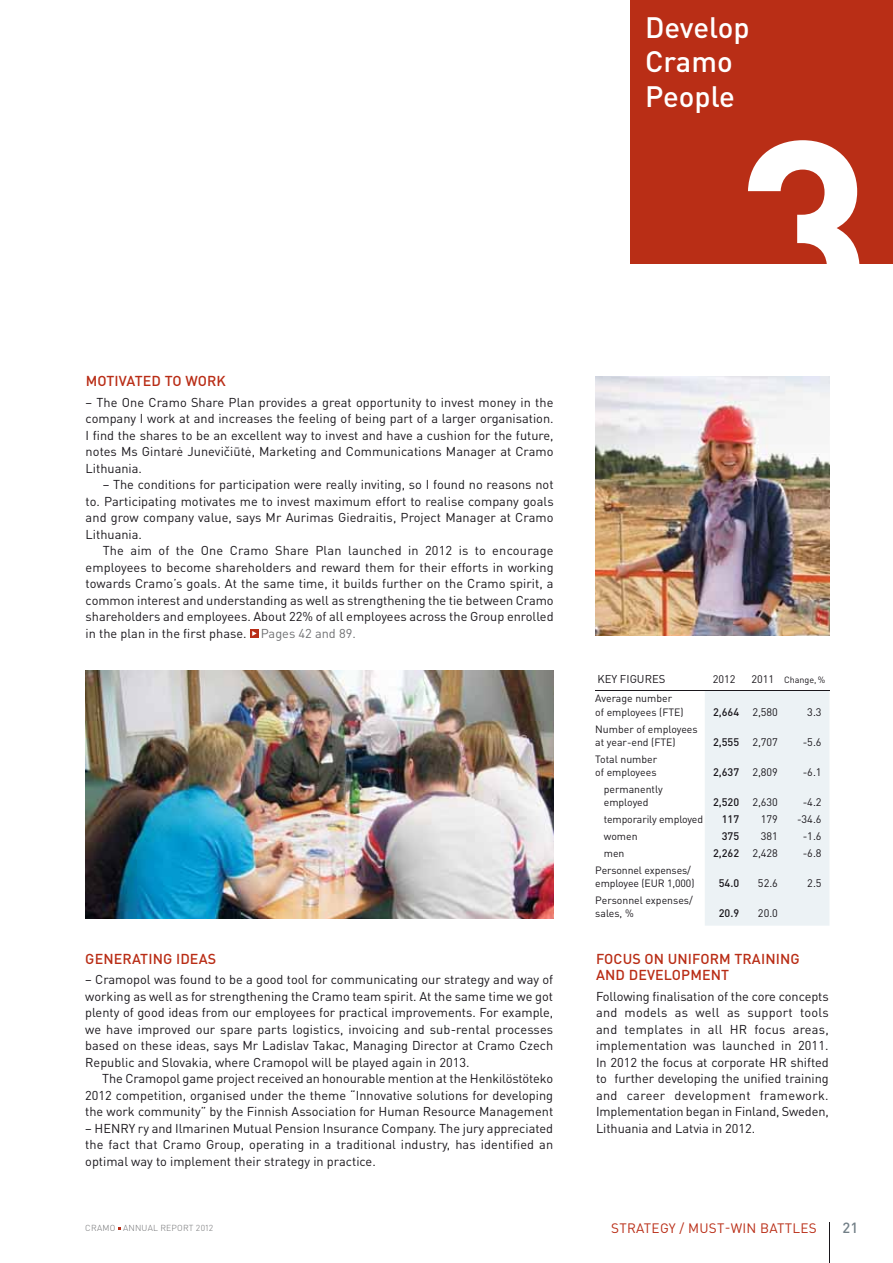
<style>
.page{position:relative;width:893px;height:1263px;background:#fff}
.page>*{position:absolute;margin:0;border:0;box-sizing:border-box;transform-origin:0 0}
.t1{font:500 29.25px/34.5px "DIN Pro";color:#fff}
.t2{font:500 14.7px "DIN Pro";color:#727f87}
.t3{font:500 14.25px/16.5px "DIN Pro";letter-spacing:.01em;color:#b92d16}
.t4{font:13.5px "DIN Pro";letter-spacing:.02em;color:#b92d16}
.t5{font:12.75px/16.5px "DIN Pro";color:#1a171c;text-align:justify}
.t6{font:11.25px "DIN Pro";color:#1a171c}
.t7{font:500 10.8px "DIN Pro";color:#1a171c}
.t8{font:10.8px "DIN Pro";color:#1a171c}
.t9{font:10.5px/13.5px "DIN Pro";color:#1a171c}
.t10{font:9px "DIN Pro";color:#1a171c}
.t11{font:300 8.7px "DIN Pro";letter-spacing:.02em;color:#6f7072}
.s1{color:#6f7072}
.s2{font-size:10.8px}
.s3{font-weight:400}
</style>
<div class="page">
<hr style="left:829px;top:1223px;width:1px;height:40px;background:#1a171c">
<div style="left:250px;top:629px;width:8px;height:9px;background:#b92d16"></div>
<svg style="left:252px;top:631px;width:4px;height:5px"></svg>
<div style="left:705px;top:691px;width:124px;height:235px;background:#ecf2f5"></div>
<hr style="left:595px;top:690px;width:234px;height:1px;background:#1a171c">
<img style="left:595px;top:377px;width:235px;height:259px">
<img style="left:85px;top:671px;width:468px;height:247px">
<div style="left:630px;top:0;width:262px;height:264px;background:#b92e16"></div>
<svg style="left:748px;top:140px;width:112px;height:124px"></svg>
<h1 class="t1" style="left:645px;top:13px;width:106px">Develop<br>Cramo<br>People</h1>
<p class="t3" style="left:86px;top:375px;width:142px">MOTIVATED TO WORK</p>
<p class="t5" style="left:86px;top:395px;width:469px">– The One Cramo Share Plan provides a great opportunity to invest money in the company I work at and increases the feeling of being part of a larger organisation.<br>I find the shares to be an excellent way to invest and have a cushion for the future, notes Ms Gintarė Junevičiūtė, Marketing and Communications Manager at Cramo Lithuania.</p>
<p class="t5" style="left:86px;top:478px;width:469px;text-indent:17px">– The conditions for participation were really inviting, so I found no reasons not to. Participating motivates me to invest maximum effort to realise company goals and grow company value, says Mr Aurimas Giedraitis, Project Manager at Cramo Lithuania.</p>
<p class="t5" style="left:86px;top:544px;width:469px;text-indent:17px">The aim of the One Cramo Share Plan launched in 2012 is to encourage employees to become shareholders and reward them for their efforts in working towards Cramo’s goals. At the same time, it builds further on the Cramo spirit, a common interest and understanding as well as strengthening the tie between Cramo shareholders and employees. About 22% of all employees across the Group enrolled in the plan in the first phase. <span class="s1">Pages 42 and 89.</span></p>
<p class="t3" style="left:85px;top:952px;width:132px">GENERATING IDEAS</p>
<p class="t5" style="left:85px;top:973px;width:469px">– Cramopol was found to be a good tool for communicating our strategy and way of working as well as for strengthening the Cramo team spirit. At the same time we got plenty of good ideas from our employees for practical improvements. For example, we have improved our spare parts logistics, invoicing and sub-rental processes based on these ideas, says Mr Ladislav Takac, Managing Director at Cramo Czech Republic and Slovakia, where Cramopol will be played again in 2013.</p>
<p class="t5" style="left:85px;top:1072px;width:469px;text-indent:17px">The Cramopol game project received an honourable mention at the Henkilöstöteko 2012 competition, organised under the theme “Innovative solutions for developing the work community” by the Finnish Association for Human Resource Management</p>
<p class="t5" style="left:85px;top:1121px;width:469px">– HENRY ry and Ilmarinen Mutual Pension Insurance Company. The jury appreciated the fact that Cramo Group, operating in a traditional industry, has identified an optimal way to implement their strategy in practice.</p>
<p class="t6" style="left:597px;top:675px;width:69px">KEY FIGURES</p>
<p class="t8" style="left:712px;top:675px;width:24px">2012</p>
<p class="t10" style="left:751px;top:676px;width:75px"><span class="s2">2011</span> Change, %</p>
<p class="t9" style="left:595px;top:693px;width:90px">Average number of employees (FTE)</p>
<p class="t7" style="left:713px;top:708px;width:66px">2,664 <span class="s3">2,580</span></p>
<p class="t8" style="left:807px;top:708px;width:16px">3.3</p>
<p class="t9" style="left:595px;top:723px;width:104px">Number of employees at year-end (FTE)</p>
<p class="t9" style="left:595px;top:753px;width:63px">Total number of employees</p>
<p class="t9" style="left:603px;top:783px;width:60px">permanently employed</p>
<p class="t7" style="left:713px;top:738px;width:66px">2,555 <span class="s3">2,707</span></p>
<p class="t8" style="left:802px;top:738px;width:20px">-5.6</p>
<p class="t7" style="left:713px;top:768px;width:66px">2,637 <span class="s3">2,809</span></p>
<p class="t8" style="left:802px;top:768px;width:20px">-6.1</p>
<p class="t7" style="left:713px;top:798px;width:66px">2,520 <span class="s3">2,630</span></p>
<p class="t8" style="left:802px;top:798px;width:20px">-4.2</p>
<p class="t9" style="left:603px;top:814px;width:101px">temporarily employed</p>
<p class="t7" style="left:721px;top:815px;width:19px">117</p>
<p class="t8" style="left:761px;top:815px;width:19px">179</p>
<p class="t8" style="left:797px;top:815px;width:26px">-34.6</p>
<p class="t9" style="left:603px;top:831px;width:35px">women</p>
<p class="t7" style="left:721px;top:832px;width:19px">375</p>
<p class="t8" style="left:761px;top:832px;width:19px">381</p>
<p class="t8" style="left:802px;top:832px;width:20px">-1.6</p>
<p class="t9" style="left:603px;top:848px;width:22px">men</p>
<p class="t7" style="left:713px;top:849px;width:66px">2,262 <span class="s3">2,428</span></p>
<p class="t8" style="left:802px;top:849px;width:20px">-6.8</p>
<p class="t9" style="left:595px;top:864px;width:101px">Personnel expenses/ employee (EUR 1,000)</p>
<p class="t7" style="left:718px;top:879px;width:22px">54.0</p>
<p class="t8" style="left:758px;top:879px;width:21px">52.6</p>
<p class="t8" style="left:807px;top:879px;width:16px">2.5</p>
<p class="t9" style="left:595px;top:894px;width:99px">Personnel expenses/ sales, %</p>
<p class="t7" style="left:718px;top:909px;width:22px">20.9</p>
<p class="t8" style="left:758px;top:909px;width:21px">20.0</p>
<p class="t3" style="left:596px;top:952px;width:205px">FOCUS ON UNIFORM TRAINING<br>AND DEVELOPMENT</p>
<p class="t5" style="left:596px;top:989px;width:234px">Following finalisation of the core concepts and models as well as support tools and templates in all HR focus areas, implementation was launched in 2011.<br>In 2012 the focus at corporate HR shifted to further developing the unified training and career development framework.<br>Implementation began in Finland, Sweden, Lithuania and Latvia in 2012.</p>
<p class="t4" style="left:611px;top:1224px;width:207px">STRATEGY / MUST-WIN BATTLES</p>
<p class="t11" style="left:85px;top:1225px;width:129px">CRAMO ANNUAL REPORT 2012</p>
<p class="t2" style="left:842px;top:1223px;width:17px">21</p>
</div>
